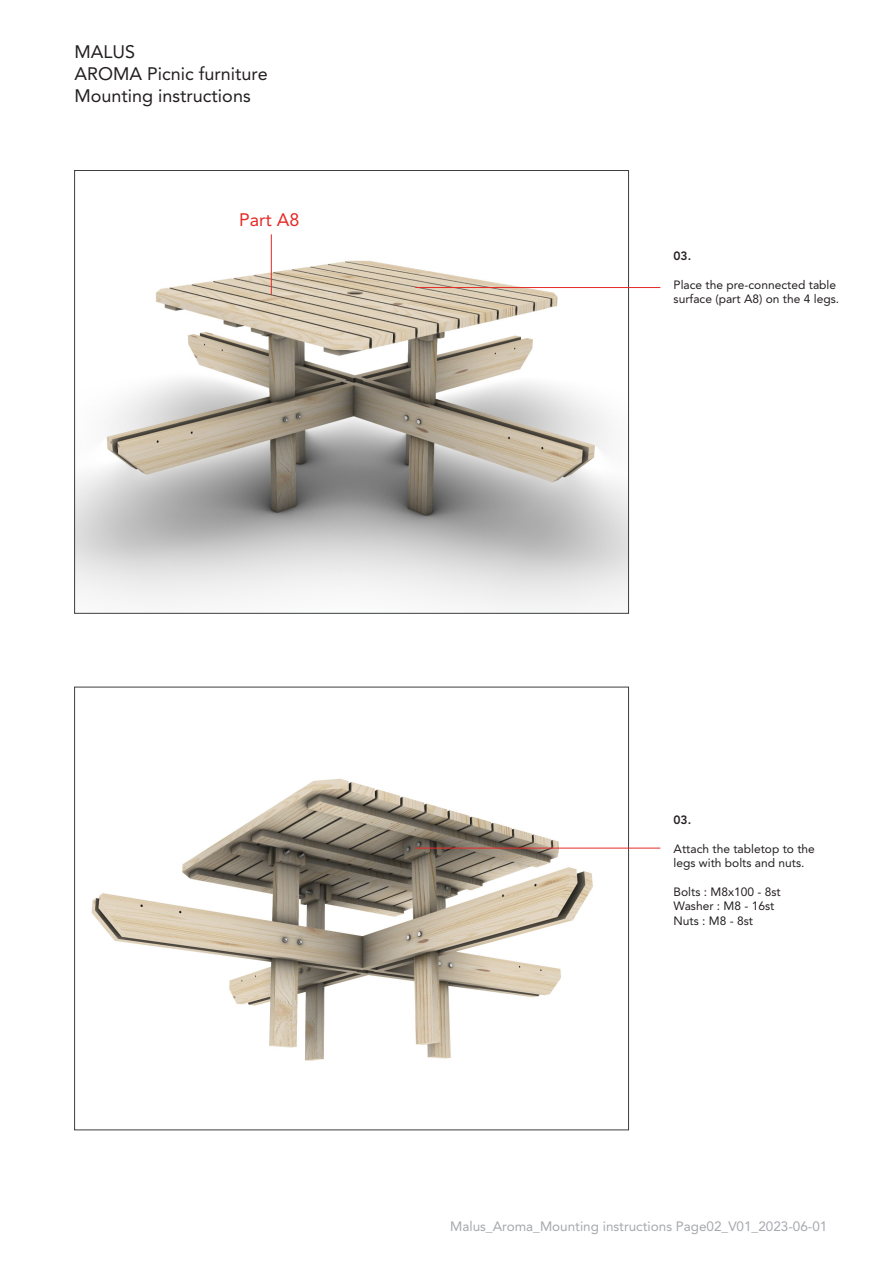
<style>
.page{position:relative;width:893px;height:1263px;background:#fff}
.page>*{position:absolute;margin:0;border:0;box-sizing:border-box;transform-origin:0 0}
.t1{font:18px/21.6px "Avenir LT Std";color:#231f20}
.t2{font:18px "Avenir LT Std";color:#e52b27}
.t3{font:13.5px "Avenir LT Std";color:#a5a8ac}
.t4{font:12px/14.4px "Avenir LT Std";color:#231f20}
.t5{font:800 12px "Avenir LT Std";color:#231f20}
</style>
<div class="page">
<img style="left:76px;top:234px;width:551px;height:377px">
<img style="left:91px;top:778px;width:536px;height:283px">
<hr style="left:416px;top:287px;width:244px;height:1px;background:#e52b27">
<hr style="left:416px;top:848px;width:244px;height:1px;background:#e52b27">
<hr style="left:271px;top:235px;width:1px;height:59px;background:#e52b27">
<h1 class="t1" style="left:75px;top:42px;width:195px">MALUS<br>AROMA Picnic furniture<br>Mounting instructions</h1>
<h1 class="t2" style="left:239px;top:209px;width:62px">Part A8</h1>
<p class="t5" style="left:674px;top:249px;width:19px">03.</p>
<p class="t4" style="left:674px;top:278px;width:167px">Place the pre-connected table surface (part A8) on the 4 legs.</p>
<p class="t5" style="left:674px;top:812px;width:19px">03.</p>
<p class="t4" style="left:674px;top:841px;width:143px">Attach the tabletop to the legs with bolts and nuts.</p>
<p class="t4" style="left:674px;top:884px;width:109px">Bolts : M8x100 - 8st<br>Washer : M8 - 16st<br>Nuts : M8 - 8st</p>
<p class="t3" style="left:450px;top:1218px;width:379px">Malus_Aroma_Mounting instructions Page02_V01_2023-06-01</p>
</div>
